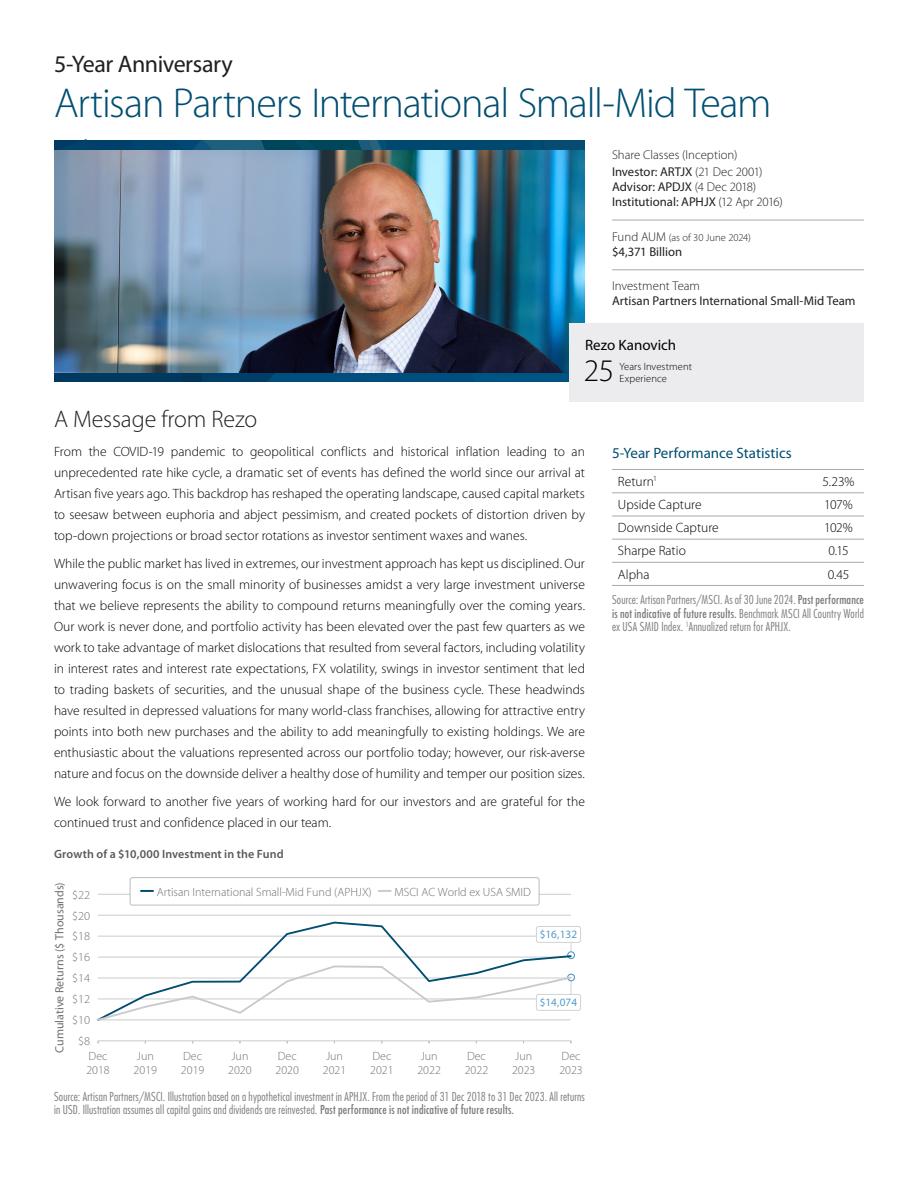
<style>
.page{position:relative;width:918px;height:1188px;background:#fff}
.page>*{position:absolute;margin:0;border:0;box-sizing:border-box;transform-origin:0 0}
.Performance_Team{font:300 42px "Myriad Pro";letter-spacing:-.03em;color:#004e71}
.Body{font:300 31.5px "Myriad Pro";color:#000}
.Performance_Team-2{font:24px "Myriad Pro";letter-spacing:-.02em;color:#231f20}
.Heading_1{font:300 24px "Myriad Pro";letter-spacing:-.005em;color:#231f20}
.SUBS{font:15px "Myriad Pro";color:#004e71}
.Body-2{font:15px "Myriad Pro";color:#000}
.Body-3{font:300 13.5px/21px "Myriad Pro";color:#000;text-align:justify}
.Performance_Lines_Bold{font:12.75px "Myriad Pro";color:#231f20}
.Performance_Lines_Bold-2{font:300 12.75px "Myriad Pro";color:#231f20}
.Body_Source{font:300 condensed 12px/13.5px "Futura Std";letter-spacing:.015em;color:#7a7c7f;text-align:justify}
.t1{font:300 12px/13.5px "Myriad Pro";color:#717074}
.Exhibit_Header{font:600 12px "Myriad Pro";letter-spacing:.01em;color:#5a5a5d}
.t2{font:12px "Myriad Pro";color:#717074}
.t3{font:300 12px "Myriad Pro";color:#717074;scale:1.04 1}
.t4{font:11.25px "Myriad Pro";color:#549aca}
.Body-4{font:300 10.5px/11.7px "Myriad Pro";letter-spacing:.01em;color:#000}
.Performance_Lines_Bold-3{font:300 10.5px "Myriad Pro";letter-spacing:.005em;color:#231f20}
.s1{font-weight:300}
.s2{font-size:12.75px}
.s3{font-weight:400}
</style>
<div class="page">
<div style="left:182px;top:372px;width:20px;height:10px;background:#003557"></div>
<div style="left:54px;top:372px;width:128px;height:10px;background:#00395f"></div>
<svg style="left:202px;top:372px;width:367px;height:10px;background:#054b77"></svg>
<div style="left:386px;top:140px;width:158px;height:11px;background:#004870"></div>
<div style="left:544px;top:140px;width:41px;height:11px;background:#084b71"></div>
<div style="left:531px;top:140px;width:10px;height:11px;background:#004d72"></div>
<svg style="left:54px;top:140px;width:332px;height:11px;background:#125171"></svg>
<img style="left:54px;top:151px;width:531px;height:221px">
<div style="left:569px;top:323px;width:295px;height:79px;background:#ececee"></div>
<hr style="left:612px;top:220px;width:252px;height:1px;background:#a9aaae">
<hr style="left:612px;top:270px;width:252px;height:1px;background:#a9aaae">
<hr style="left:98px;top:915px;width:473px;height:1px;background:#787a7d">
<hr style="left:98px;top:894px;width:473px;height:1px;background:#787a7d">
<hr style="left:98px;top:1040px;width:473px;height:1px;background:#787a7d">
<div style="left:130px;top:878px;width:409px;height:27px;background:#fff;border-radius:2px"></div>
<div style="left:130px;top:877px;width:409px;height:28px;border:1px solid #5a595c;border-radius:2px"></div>
<svg style="left:141px;top:890px;width:12px;height:2px"></svg>
<svg style="left:379px;top:890px;width:12px;height:2px"></svg>
<div style="left:536px;top:926px;width:45px;height:17px;border:1px solid #d1d2d4;border-radius:2px"></div>
<div style="left:567px;top:951px;width:8px;height:8px;border:1px solid #549aca;border-radius:50%"></div>
<div style="left:536px;top:994px;width:45px;height:17px;border:1px solid #d1d2d4;border-radius:2px"></div>
<div style="left:567px;top:974px;width:8px;height:7px;border:1px solid #549aca;border-radius:50%"></div>
<svg style="left:98px;top:921px;width:475px;height:44px"></svg>
<svg style="left:97px;top:965px;width:476px;height:56px"></svg>
<hr style="left:612px;top:469px;width:252px;height:1px;background:#a9aaae">
<hr style="left:612px;top:493px;width:252px;height:1px;background:#a9aaae">
<hr style="left:612px;top:516px;width:252px;height:1px;background:#a9aaae">
<hr style="left:612px;top:539px;width:252px;height:1px;background:#a9aaae">
<hr style="left:612px;top:562px;width:252px;height:1px;background:#a9aaae">
<hr style="left:612px;top:585px;width:252px;height:1px;background:#a9aaae">
<p class="Performance_Team-2" style="left:54px;top:51px;width:180px">5-Year Anniversary</p>
<p class="Performance_Team" style="left:54px;top:80px;width:719px">Artisan Partners International Small-Mid Team</p>
<p class="Performance_Lines_Bold-2" style="left:612px;top:147px;width:127px">Share Classes (Inception)</p>
<p class="Performance_Lines_Bold" style="left:612px;top:165px;width:152px">Investor: ARTJX <span class="s1">(21 Dec 2001)</span></p>
<p class="Performance_Lines_Bold" style="left:612px;top:180px;width:146px">Advisor: APDJX <span class="s1">(4 Dec 2018)</span></p>
<p class="Performance_Lines_Bold" style="left:612px;top:195px;width:172px">Institutional: APHJX <span class="s1">(12 Apr 2016)</span></p>
<p class="Performance_Lines_Bold-3" style="left:612px;top:231px;width:140px"><span class="s2">Fund AUM</span> (as of 30 June 2024)</p>
<p class="Performance_Lines_Bold" style="left:612px;top:244px;width:72px">$4,371 Billion</p>
<p class="Performance_Lines_Bold-2" style="left:612px;top:279px;width:90px">Investment Team</p>
<p class="Performance_Lines_Bold" style="left:612px;top:294px;width:245px">Artisan Partners International Small-Mid Team</p>
<p class="Body-2" style="left:585px;top:337px;width:93px">Rezo Kanovich</p>
<p class="Body" style="left:584px;top:354px;width:32px">25</p>
<p class="Body-4" style="left:619px;top:361px;width:74px">Years Investment<br>Experience</p>
<p class="Heading_1" style="left:54px;top:406px;width:205px">A Message from Rezo</p>
<p class="Body-3" style="left:54px;top:441px;width:533px">From the COVID-19 pandemic to geopolitical conflicts and historical inflation leading to an unprecedented rate hike cycle, a dramatic set of events has defined the world since our arrival at Artisan five years ago. This backdrop has reshaped the operating landscape, caused capital markets to seesaw between euphoria and abject pessimism, and created pockets of distortion driven by top-down projections or broad sector rotations as investor sentiment waxes and wanes.</p>
<p class="Body-3" style="left:54px;top:553px;width:533px">While the public market has lived in extremes, our investment approach has kept us disciplined. Our unwavering focus is on the small minority of businesses amidst a very large investment universe that we believe represents the ability to compound returns meaningfully over the coming years.<br>Our work is never done, and portfolio activity has been elevated over the past few quarters as we work to take advantage of market dislocations that resulted from several factors, including volatility in interest rates and interest rate expectations, FX volatility, swings in investor sentiment that led to trading baskets of securities, and the unusual shape of the business cycle. These headwinds have resulted in depressed valuations for many world-class franchises, allowing for attractive entry points into both new purchases and the ability to add meaningfully to existing holdings. We are enthusiastic about the valuations represented across our portfolio today; however, our risk-averse nature and focus on the downside deliver a healthy dose of humility and temper our position sizes.</p>
<p class="Body-3" style="left:54px;top:791px;width:532px">We look forward to another five years of working hard for our investors and are grateful for the continued trust and confidence placed in our team.</p>
<p class="Exhibit_Header" style="left:54px;top:848px;width:231px">Growth of a $10,000 Investment in the Fund</p>
<p class="t2" style="left:53px;top:1053px;width:172px;rotate:-90deg">Cumulative Returns ($ Thousands)</p>
<p class="t3" style="left:72px;top:888px;width:19px">$22</p>
<p class="t3" style="left:72px;top:909px;width:19px">$20</p>
<p class="t3" style="left:72px;top:930px;width:19px">$18</p>
<p class="t3" style="left:72px;top:951px;width:19px">$16</p>
<p class="t3" style="left:72px;top:972px;width:19px">$14</p>
<p class="t3" style="left:72px;top:993px;width:19px">$12</p>
<p class="t3" style="left:72px;top:1013px;width:19px">$10</p>
<p class="t3" style="left:78px;top:1034px;width:13px">$8</p>
<p class="t1" style="left:157px;top:885px;width:216px">Artisan International Small-Mid Fund (APHJX)</p>
<p class="t1" style="left:395px;top:885px;width:138px">MSCI AC World ex USA SMID</p>
<p class="t4" style="left:540px;top:928px;width:39px">$16,132</p>
<p class="t4" style="left:540px;top:996px;width:39px">$14,074</p>
<p class="t1" style="left:86px;top:1050px;width:25px">Dec<br>2018</p>
<p class="t1" style="left:134px;top:1050px;width:25px">Jun<br>2019</p>
<p class="t1" style="left:181px;top:1050px;width:25px">Dec<br>2019</p>
<p class="t1" style="left:228px;top:1050px;width:25px">Jun<br>2020</p>
<p class="t1" style="left:276px;top:1050px;width:25px">Dec<br>2020</p>
<p class="t1" style="left:323px;top:1050px;width:25px">Jun<br>2021</p>
<p class="t1" style="left:370px;top:1050px;width:25px">Dec<br>2021</p>
<p class="t1" style="left:417px;top:1050px;width:25px">Jun<br>2022</p>
<p class="t1" style="left:465px;top:1050px;width:25px">Dec<br>2022</p>
<p class="t1" style="left:559px;top:1050px;width:25px">Dec<br>2023</p>
<p class="t1" style="left:512px;top:1050px;width:25px">Jun<br>2023</p>
<p class="Body_Source" style="left:54px;top:1090px;width:533px">Source: Artisan Partners/MSCI. Illustration based on a hypothetical investment in APHJX. From the period of 31 Dec 2018 to 31 Dec 2023. All returns in USD. Illustration assumes all capital gains and dividends are reinvested. <span class="s3">Past performance is not indicative of future results.</span></p>
<p class="SUBS" style="left:612px;top:445px;width:181px">5-Year Performance Statistics</p>
<p class="Body-3" style="left:618px;top:471px;width:40px">Return<sup>1</sup></p>
<p class="Body-3" style="left:823px;top:471px;width:33px">5.23%</p>
<p class="Body-3" style="left:618px;top:494px;width:85px">Upside Capture</p>
<p class="Body-3" style="left:824px;top:494px;width:30px">107%</p>
<p class="Body-3" style="left:618px;top:517px;width:102px">Downside Capture</p>
<p class="Body-3" style="left:824px;top:517px;width:30px">102%</p>
<p class="Body-3" style="left:618px;top:541px;width:69px">Sharpe Ratio</p>
<p class="Body-3" style="left:828px;top:541px;width:22px">0.15</p>
<p class="Body-3" style="left:618px;top:564px;width:33px">Alpha</p>
<p class="Body-3" style="left:828px;top:564px;width:23px">0.45</p>
<p class="Body_Source" style="left:612px;top:593px;width:254px">Source: Artisan Partners/MSCI. As of 30 June 2024. <span class="s3">Past performance is not indicative of future results.</span> Benchmark MSCI All Country World ex USA SMID Index. <sup>1</sup>Annualized return for APHJX.</p>
</div>
